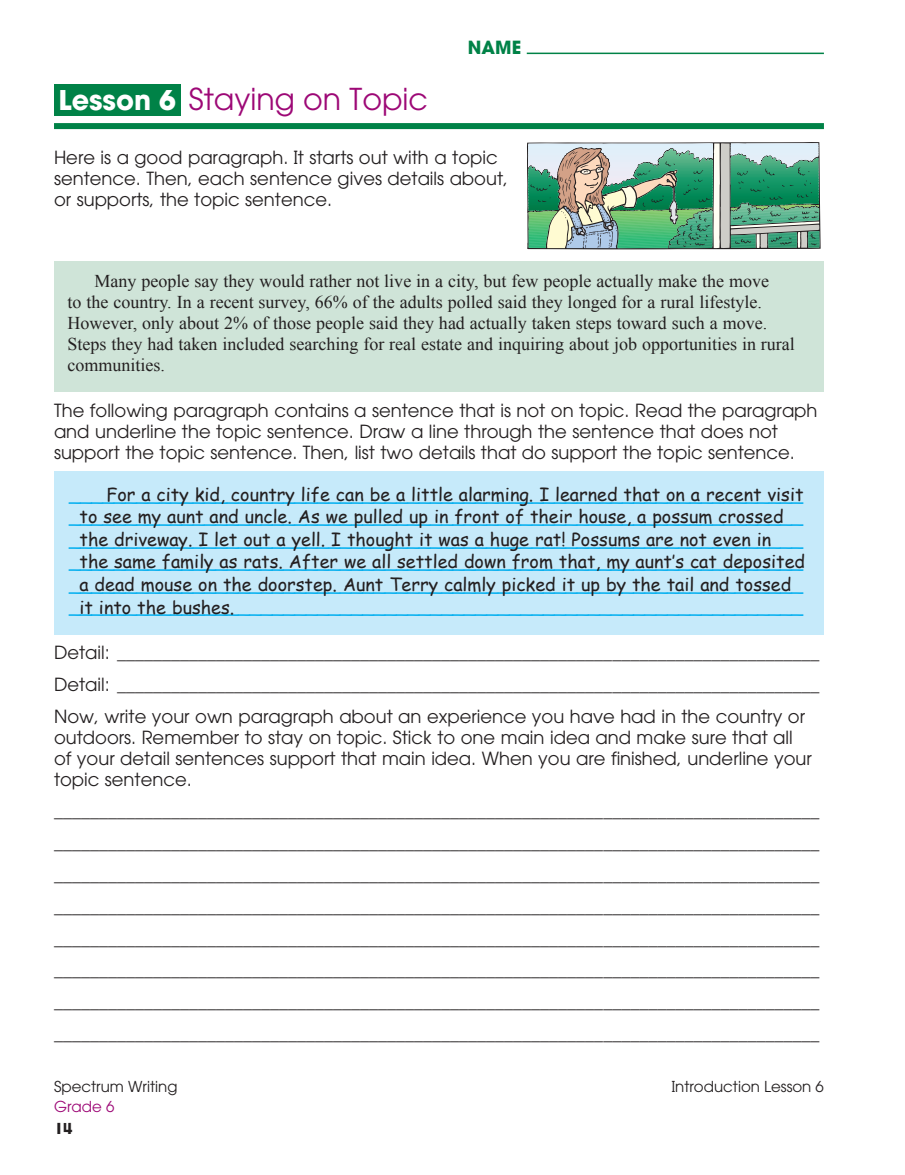
<style>
.page{position:relative;width:905px;height:1175px;background:#fff}
.page>*{position:absolute;margin:0;border:0;box-sizing:border-box;transform-origin:0 0}
.t1{font:30px "EDU Avant Garde Book";color:#9d0876}
.t2{font:18px/31.8px "EDU Avant Garde Book";color:#231f20}
.t3{font:18px/22.5px "Comic Sans MS";color:#00aeef;text-align:justify}
.t4{font:18px/22.5px "Comic Sans MS";color:#231f20}
.t5{font:18px/21px "Times New Roman";color:#231f20}
.t6{font:18px "EDU Avant Garde Bold";color:#008247}
.t7{font:15px "EDU Avant Garde Book";color:#231f20}
.t8{font:15px "EDU Avant Garde Book";color:#9d0876}
.t9{font:15px "EDU Avant Garde Bold";color:#231f20}
.s1{font-family:"EDU Avant Garde Bold";font-size:27px;color:#fff}
</style>
<div class="page">
<svg style="left:528px;top:207px;width:293px;height:43px"></svg>
<img style="left:527px;top:142px;width:293px;height:107px">
<div style="left:54px;top:471px;width:770px;height:163px;background:#c6eafa"></div>
<div style="left:54px;top:261px;width:770px;height:131px;background:#cfe4d8"></div>
<div style="left:54px;top:84px;width:126px;height:31px;background:#008247"></div>
<hr style="left:526px;top:53px;width:297px;height:1px;background:#008247">
<div style="left:54px;top:123px;width:770px;height:6px;background:#008247"></div>
<h1 class="t1" style="left:59px;top:81px;width:371px"><span class="s1">Lesson 6</span> Staying on Topic</h1>
<p class="t6" style="left:468px;top:36px;width:55px">NAME</p>
<p class="t2" style="left:54px;top:147px;width:455px;line-height:21px">Here is a good paragraph. It starts out with a topic sentence. Then, each sentence gives details about, or supports, the topic sentence.</p>
<p class="t5" style="left:68px;top:270px;width:729px;text-indent:27px">Many people say they would rather not live in a city, but few people actually make the move<br>to the country. In a recent survey, 66% of the adults polled said they longed for a rural lifestyle.<br>However, only about 2% of those people said they had actually taken steps toward such a move.<br>Steps they had taken included searching for real estate and inquiring about job opportunities in rural communities.</p>
<p class="t2" style="left:54px;top:400px;width:765px;line-height:21px">The following paragraph contains a sentence that is not on topic. Read the paragraph and underline the topic sentence. Draw a line through the sentence that does not support the topic sentence. Then, list two details that do support the topic sentence.</p>
<p class="t4" style="left:79px;top:482px;width:727px;text-indent:27px">For a city kid, country life can be a little alarming. I learned that on a recent visit to see my aunt and uncle. As we pulled up in front of their house, a possum crossed the driveway. I let out a yell. I thought it was a huge rat! Possums are not even in<br>the same family as rats. After we all settled down from that, my aunt’s cat deposited a dead mouse on the doorstep. Aunt Terry calmly picked it up by the tail and tossed it into the bushes.</p>
<p class="t3" style="left:69px;top:482px;width:735px">_________________________________________________________________ _________________________________________________________________ _________________________________________________________________ _________________________________________________________________ _________________________________________________________________ _________________________________________________________________</p>
<p class="t2" style="left:54px;top:636px;width:766px;text-align:justify">Detail: ______________________________________________________________________________ Detail: ______________________________________________________________________________ Now, write your own paragraph about an experience you have had in the country or</p>
<p class="t2" style="left:54px;top:726px;width:759px;line-height:21px">outdoors. Remember to stay on topic. Stick to one main idea and make sure that all of your detail sentences support that main idea. When you are finished, underline your topic sentence.</p>
<p class="t2" style="left:54px;top:795px;width:766px;text-align:justify">_____________________________________________________________________________________ _____________________________________________________________________________________ _____________________________________________________________________________________ _____________________________________________________________________________________ _____________________________________________________________________________________ _____________________________________________________________________________________ _____________________________________________________________________________________ _____________________________________________________________________________________</p>
<p class="t7" style="left:54px;top:1078px;width:125px">Spectrum Writing</p>
<p class="t8" style="left:54px;top:1097px;width:62px">Grade 6</p>
<p class="t9" style="left:54px;top:1119px;width:20px">14</p>
<p class="t7" style="left:672px;top:1078px;width:153px">Introduction Lesson 6</p>
</div>
